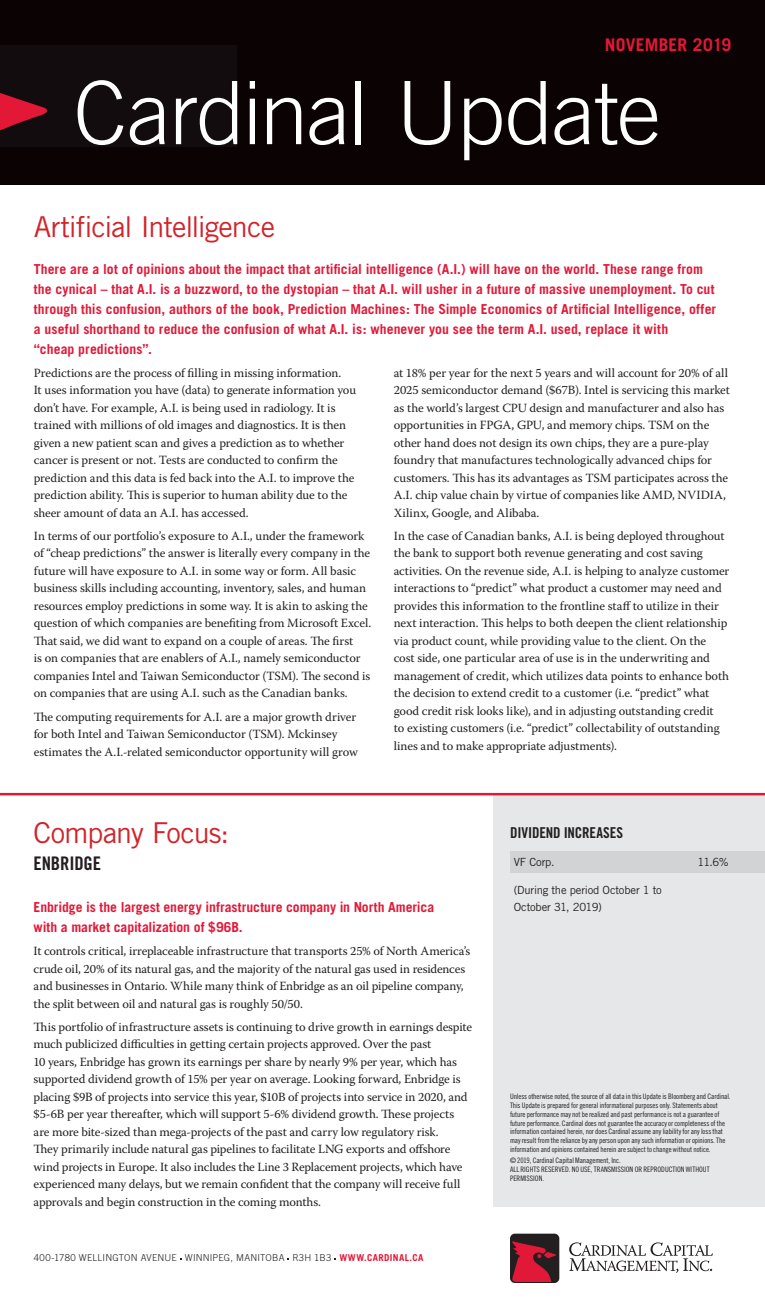
<style>
.page{position:relative;width:765px;height:1305px;background:#fff}
.page>*{position:absolute;margin:0;border:0;box-sizing:border-box;transform-origin:0 0}
.t1{font:300 87.5px "Trade Gothic LT Std";letter-spacing:-.02em;color:#fff}
.t2{font:28.75px "Trade Gothic LT Std";letter-spacing:-.035em;color:#d2232a}
.t3{font:18.75px "Trade Gothic LT Std Bd Cn 20";letter-spacing:-.01em;color:#231f20}
.t4{font:700 17.5px "Trade Gothic LT Std";letter-spacing:.015em;color:#e31837}
.t5{font:15px "Trade Gothic Bold Cond Twenty";letter-spacing:-.005em;color:#231f20}
.t6{font:700 13.75px/20px "Trade Gothic";letter-spacing:.005em;color:#e31837}
.t7{font:12.5px/17.5px "Warnock Pro";letter-spacing:-.005em;color:#231f20}
.t8{font:11.25px/16.9px "Trade Gothic LT Std";letter-spacing:-.02em;color:#231f20}
.t9{font:300 9.5px "Trade Gothic LT Std";letter-spacing:.02em;color:#231f20}
.t10{font:7.5px/8.8px "Trade Gothic Cond Eighteen";letter-spacing:-.01em;color:#231f20}
.s1{font-weight:700;color:#e31837}
</style>
<div class="page">
<div style="left:493px;top:794px;width:272px;height:413px;background:#e6e7e8"></div>
<div style="left:510px;top:1234px;width:49px;height:48px;background:#231f20;border-radius:5px"></div>
<svg style="left:512px;top:1241px;width:44px;height:41px"></svg>
<svg style="left:569px;top:1242px;width:144px;height:31px"></svg>
<div style="left:511px;top:851px;width:254px;height:22px;background:#d1d3d4"></div>
<div style="left:0;top:0;width:765px;height:184px;background:#0a0203"></div>
<div style="left:0;top:45px;width:237px;height:101px;background:#130c0e"></div>
<hr style="left:0;top:793px;width:765px;height:2px;background:#e31837">
<h3 class="t4" style="left:605px;top:34px;width:128px">NOVEMBER 2019</h3>
<h1 class="t1" style="left:73px;top:61px;width:589px">Cardinal Update</h1>
<h2 class="t2" style="left:34px;top:209px;width:243px">Artificial Intelligence</h2>
<p class="t6" style="left:34px;top:259px;width:684px">There are a lot of opinions about the impact that artificial intelligence (A.I.) will have on the world. These range from the cynical – that A.I. is a buzzword, to the dystopian – that A.I. will usher in a future of massive unemployment. To cut through this confusion, authors of the book, Prediction Machines: The Simple Economics of Artificial Intelligence, offer a useful shorthand to reduce the confusion of what A.I. is: whenever you see the term A.I. used, replace it with<br>“cheap predictions”.</p>
<p class="t7" style="left:34px;top:364px;width:324px">Predictions are the process of filling in missing information.<br>It uses information you have (data) to generate information you don’t have. For example, A.I. is being used in radiology. It is trained with millions of old images and diagnostics. It is then given a new patient scan and gives a prediction as to whether cancer is present or not. Tests are conducted to confirm the prediction and this data is fed back into the A.I. to improve the prediction ability. This is superior to human ability due to the sheer amount of data an A.I. has accessed.</p>
<p class="t7" style="left:34px;top:527px;width:339px">In terms of our portfolio’s exposure to A.I., under the framework of “cheap predictions” the answer is literally every company in the future will have exposure to A.I. in some way or form. All basic business skills including accounting, inventory, sales, and human resources employ predictions in some way. It is akin to asking the question of which companies are benefiting from Microsoft Excel.<br>That said, we did want to expand on a couple of areas. The first<br>is on companies that are enablers of A.I., namely semiconductor companies Intel and Taiwan Semiconductor (TSM). The second is on companies that are using A.I. such as the Canadian banks.</p>
<p class="t7" style="left:34px;top:707px;width:326px">The computing requirements for A.I. are a major growth driver for both Intel and Taiwan Semiconductor (TSM). Mckinsey estimates the A.I.-related semiconductor opportunity will grow</p>
<p class="t7" style="left:394px;top:364px;width:338px">at 18% per year for the next 5 years and will account for 20% of all 2025 semiconductor demand ($67B). Intel is servicing this market as the world’s largest CPU design and manufacturer and also has opportunities in FPGA, GPU, and memory chips. TSM on the other hand does not design its own chips, they are a pure-play foundry that manufactures technologically advanced chips for customers. This has its advantages as TSM participates across the A.I. chip value chain by virtue of companies like AMD, NVIDIA, Xilinx, Google, and Alibaba.</p>
<p class="t7" style="left:394px;top:527px;width:337px">In the case of Canadian banks, A.I. is being deployed throughout the bank to support both revenue generating and cost saving activities. On the revenue side, A.I. is helping to analyze customer interactions to “predict” what product a customer may need and provides this information to the frontline staff to utilize in their next interaction. This helps to both deepen the client relationship via product count, while providing value to the client. On the cost side, one particular area of use is in the underwriting and management of credit, which utilizes data points to enhance both the decision to extend credit to a customer (i.e. “predict” what good credit risk looks like), and in adjusting outstanding credit<br>to existing customers (i.e. “predict” collectability of outstanding lines and to make appropriate adjustments).</p>
<h2 class="t2" style="left:34px;top:816px;width:197px">Company Focus:</h2>
<h3 class="t3" style="left:34px;top:852px;width:69px">ENBRIDGE</h3>
<p class="t6" style="left:34px;top:897px;width:402px">Enbridge is the largest energy infrastructure company in North America with a market capitalization of $96B.</p>
<p class="t7" style="left:34px;top:942px;width:438px">It controls critical, irreplaceable infrastructure that transports 25% of North America’s crude oil, 20% of its natural gas, and the majority of the natural gas used in residences and businesses in Ontario. While many think of Enbridge as an oil pipeline company, the split between oil and natural gas is roughly 50/50.</p>
<p class="t7" style="left:34px;top:1018px;width:440px">This portfolio of infrastructure assets is continuing to drive growth in earnings despite much publicized difficulties in getting certain projects approved. Over the past<br>10 years, Enbridge has grown its earnings per share by nearly 9% per year, which has supported dividend growth of 15% per year on average. Looking forward, Enbridge is placing $9B of projects into service this year, $10B of projects into service in 2020, and $5-6B per year thereafter, which will support 5-6% dividend growth. These projects are more bite-sized than mega-projects of the past and carry low regulatory risk.<br>They primarily include natural gas pipelines to facilitate LNG exports and offshore wind projects in Europe. It also includes the Line 3 Replacement projects, which have experienced many delays, but we remain confident that the company will receive full approvals and begin construction in the coming months.</p>
<p class="t9" style="left:34px;top:1252px;width:391px">400-1780 WELLINGTON AVENUE WINNIPEG, MANITOBA R3H 1B3 <span class="s1">WWW.CARDINAL.CA</span></p>
<p class="t5" style="left:510px;top:824px;width:115px">DIVIDEND INCREASES</p>
<p class="t8" style="left:514px;top:854px;width:42px">VF Corp.</p>
<p class="t8" style="left:698px;top:854px;width:33px">11.6%</p>
<p class="t8" style="left:514px;top:882px;width:150px">(During the period October 1 to<br>October 31, 2019)</p>
<p class="t10" style="left:510px;top:1092px;width:222px">Unless otherwise noted, the source of all data in this Update is Bloomberg and Cardinal.<br>This Update is prepared for general informational purposes only. Statements about future performance may not be realized and past performance is not a guarantee of future performance. Cardinal does not guarantee the accuracy or completeness of the information contained herein, nor does Cardinal assume any liability for any loss that may result from the reliance by any person upon any such information or opinions. The information and opinions contained herein are subject to change without notice.</p>
<p class="t10" style="left:510px;top:1156px;width:201px">© 2019, Cardinal Capital Management, Inc.<br>ALL RIGHTS RESERVED. NO USE, TRANSMISSION OR REPRODUCTION WITHOUT<br>PERMISSION.</p>
</div>
